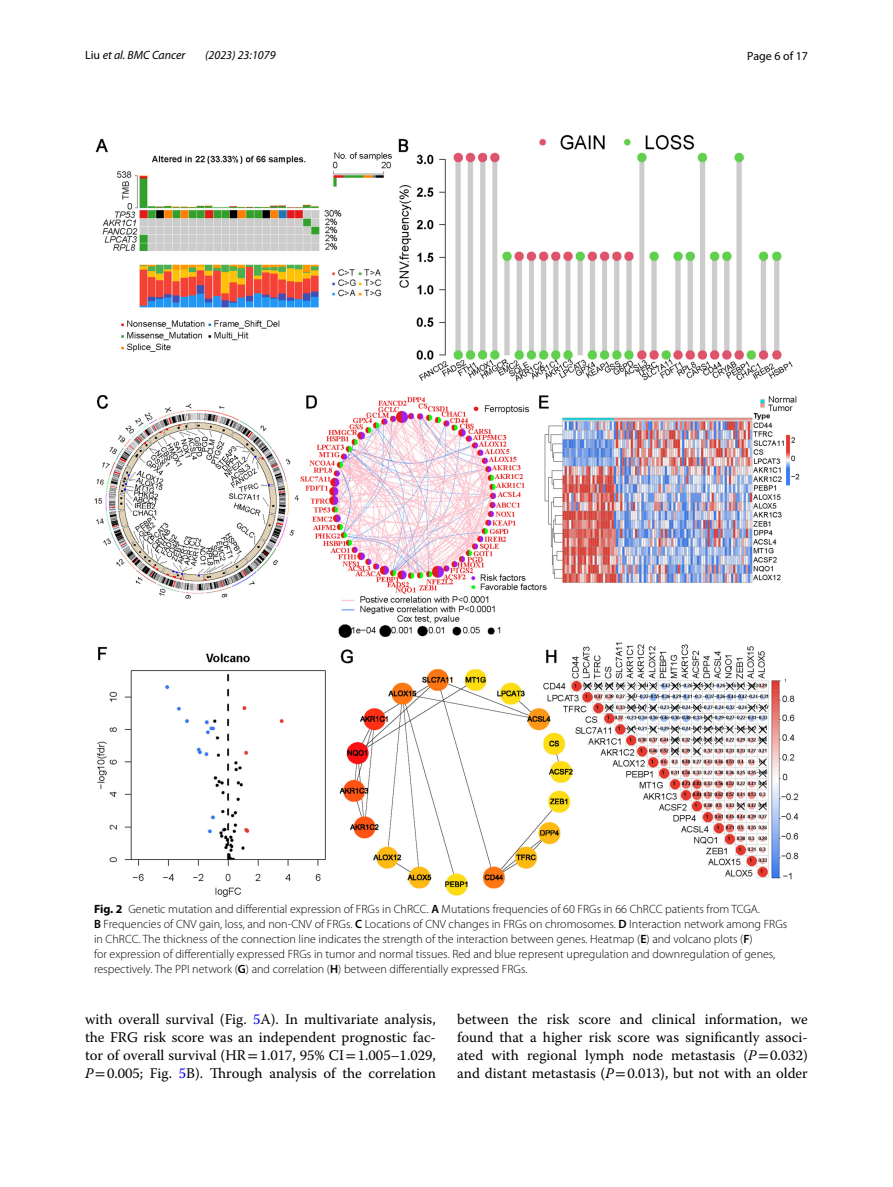
<style>
.page{position:relative;width:893px;height:1187px;background:#fff}
.page>*{position:absolute;margin:0;border:0;box-sizing:border-box;transform-origin:0 0}
.t1{font:14.7px/18px "Warnock Pro";color:#000;text-align:justify}
.t2{font:300 12px/15px "Myriad Pro";color:#000}
.t3{font:italic 12px "Myriad Pro";color:#000}
.t4{font:12px "Myriad Pro";color:#000}
.s1{font-style:normal}
.s2{font-weight:700}
.s3{font-weight:600}
.s4{color:#00f}
.s5{font-family:"STIX"}
.s6{font-style:italic}
</style>
<div class="page">
<img style="left:94px;top:134px;width:706px;height:763px">
<p class="t3" style="left:85px;top:48px;width:102px"><span class="s1">Liu</span> et al. BMC Cancer</p>
<p class="t3" style="left:205px;top:48px;width:72px">(2023) 23:1079</p>
<p class="t4" style="left:747px;top:48px;width:62px">Page 6 of 17</p>
<p class="t2" style="left:94px;top:901px;width:695px"><span class="s2">Fig. 2</span> Genetic mutation and differential expression of FRGs in ChRCC. <span class="s3">A</span> Mutations frequencies of 60 FRGs in 66 ChRCC patients from TCGA.<br><span class="s3">B</span> Frequencies of CNV gain, loss, and non-CNV of FRGs. <span class="s3">C</span> Locations of CNV changes in FRGs on chromosomes. <span class="s3">D</span> Interaction network among FRGs in ChRCC. The thickness of the connection line indicates the strength of the interaction between genes. Heatmap (<span class="s3">E</span>) and volcano plots (<span class="s3">F</span>)<br>for expression of differentially expressed FRGs in tumor and normal tissues. Red and blue represent upregulation and downregulation of genes, respectively. The PPI network (<span class="s3">G</span>) and correlation (<span class="s3">H</span>) between differentially expressed FRGs.</p>
<p class="t1" style="left:85px;top:1010px;width:352px">with overall survival (Fig. <span class="s4">5</span>A). In multivariate analysis, the FRG risk score was an independent prognostic fac&shy;tor of overall survival (HR<span class="s5">=</span>1.017, 95% CI<span class="s5">=</span>1.005–1.029, <span class="s6">P</span><span class="s5">=</span>0.005; Fig. <span class="s4">5</span>B). Through analysis of the correlation</p>
<p class="t1" style="left:457px;top:1010px;width:352px">between the risk score and clinical information, we found that a higher risk score was significantly associ&shy;ated with regional lymph node metastasis (<span class="s6">P</span><span class="s5">=</span>0.032) and distant metastasis (<span class="s6">P</span><span class="s5">=</span>0.013), but not with an older</p>
</div>
